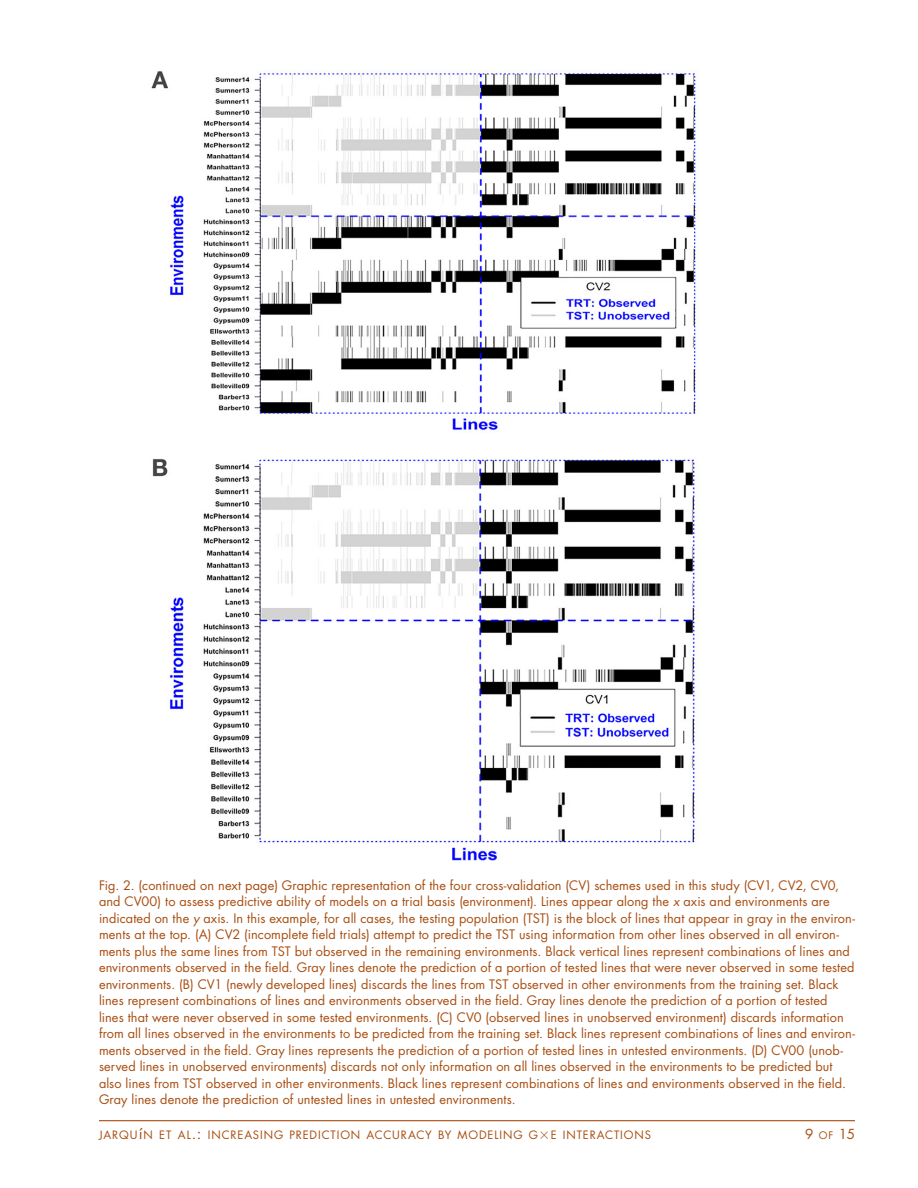
<style>
.page{position:relative;width:918px;height:1188px;background:#fff}
.page>*{position:absolute;margin:0;border:0;box-sizing:border-box;transform-origin:0 0}
.t1{font:13.5px "Futura Std";color:#a84d10}
.t2{font:12.75px/16.5px "Futura Std";letter-spacing:.01em;color:#a84d10}
.t3{font:11.25px "Futura Std";letter-spacing:.075em;color:#a84d10}
.s1{font-style:italic}
.s2{font-size:15px}
.s3{font-size:10.2px}
</style>
<div class="page">
<hr style="left:99px;top:1120px;width:756px;height:1px;background:#a84d10">
<img style="left:151px;top:71px;width:546px;height:790px">
<p class="t2" style="left:99px;top:877px;width:757px">Fig. 2. (continued on next page) Graphic representation of the four cross-validation (CV) schemes used in this study (CV1, CV2, CV0, and CV00) to assess predictive ability of models on a trial basis (environment). Lines appear along the <span class="s1">x</span> axis and environments are indicated on the <span class="s1">y</span> axis. In this example, for all cases, the testing population (TST) is the block of lines that appear in gray in the environ&shy;ments at the top. (A) CV2 (incomplete field trials) attempt to predict the TST using information from other lines observed in all environ&shy;ments plus the same lines from TST but observed in the remaining environments. Black vertical lines represent combinations of lines and environments observed in the field. Gray lines denote the prediction of a portion of tested lines that were never observed in some tested environments. (B) CV1 (newly developed lines) discards the lines from TST observed in other environments from the training set. Black lines represent combinations of lines and environments observed in the field. Gray lines denote the prediction of a portion of tested lines that were never observed in some tested environments. (C) CV0 (observed lines in unobserved environment) discards information from all lines observed in the environments to be predicted from the training set. Black lines represent combinations of lines and environ&shy;ments observed in the field. Gray lines represents the prediction of a portion of tested lines in untested environments. (D) CV00 (unob&shy;served lines in unobserved environments) discards not only information on all lines observed in the environments to be predicted but also lines from TST observed in other environments. Black lines represent combinations of lines and environments observed in the field.<br>Gray lines denote the prediction of untested lines in untested environments.</p>
<p class="t3" style="left:99px;top:1128px;width:553px">JARQU<span class="s2">í</span>N ET AL<span class="s2">.:</span> INCREASING PREDICTION ACCURACY BY MODELING G E INTERACTIONS</p>
<p class="t1" style="left:805px;top:1126px;width:51px">9 <span class="s3">OF</span> 15</p>
</div>
